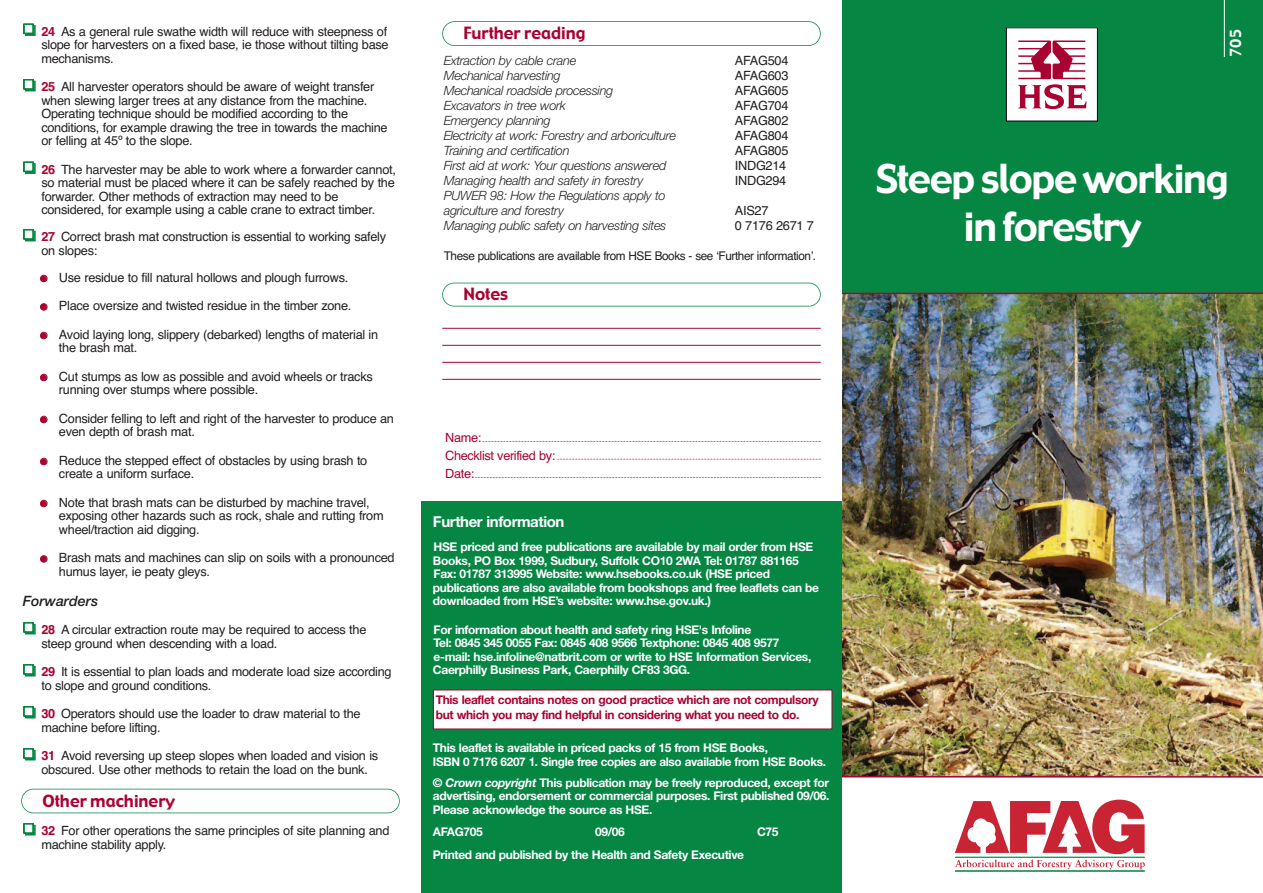
<style>
.page{position:relative;width:1263px;height:893px;background:#fff}
.page>*{position:absolute;margin:0;border:0;box-sizing:border-box;transform-origin:0 0}
.t1{font:39px/48px "Gadget";letter-spacing:-.03em;color:#fff;text-align:center}
.t2{font:16.5px "Gadget";color:#a90332}
.t3{font:700 15px "Helvetica Neue";letter-spacing:-.03em;color:#fff}
.t4{font:15px "Gadget";color:#fff}
.t5{font:italic 500 14.25px "Helvetica Neue";color:#231f20}
.t6{font:12.75px/13.5px "Helvetica";letter-spacing:-.02em;color:#231f20}
.t7{font:italic 300 12.75px/15px "Helvetica Neue";letter-spacing:-.02em;color:#231f20}
.t8{font:12.75px/18px "Helvetica";letter-spacing:-.03em;color:#a90332}
.t9{font:700 12px/13.5px "Helvetica Neue";letter-spacing:-.03em;color:#fff}
.t10{font:700 12px/15px "Helvetica Neue";letter-spacing:-.03em;color:#a90332}
.t11{font:12px "Helvetica";letter-spacing:-.035em;color:#231f20}
.s1{color:#058743}
.s2{font-weight:700;color:#a90332}
.s3{color:#a90332}
.s4{font-style:italic}
</style>
<div class="page">
<div style="left:421px;top:501px;width:421px;height:392px;background:#058743"></div>
<div style="left:842px;top:0;width:421px;height:293px;background:#058743"></div>
<img style="left:842px;top:294px;width:421px;height:482px">
<div style="left:1006px;top:28px;width:91px;height:93px;background:#fff"></div>
<div style="left:1006px;top:27px;width:92px;height:94px;border:1px solid #000"></div>
<svg style="left:1018px;top:41px;width:68px;height:68px"></svg>
<svg style="left:955px;top:800px;width:190px;height:69px"></svg>
<hr style="left:955px;top:857px;width:190px;height:1px;background:#00ab4d">
<hr style="left:955px;top:870px;width:190px;height:1px;background:#00ab4d">
<div style="left:434px;top:690px;width:398px;height:39px;background:#fff"></div>
<div style="left:442px;top:21px;width:379px;height:25px;border:2px solid #058743;border-radius:12px"></div>
<hr style="left:842px;top:292px;width:421px;height:2px;background:#a90332">
<hr style="left:842px;top:776px;width:421px;height:2px;background:#a90332">
<svg style="left:482px;top:441px;width:339px;height:1px"></svg>
<svg style="left:475px;top:477px;width:346px;height:1px"></svg>
<svg style="left:557px;top:459px;width:264px;height:1px"></svg>
<hr style="left:1224px;top:0;width:1px;height:57px;background:#fff">
<div style="left:442px;top:283px;width:379px;height:23px;border:2px solid #058743;border-radius:12px"></div>
<hr style="left:442px;top:328px;width:379px;height:1px;background:#a90332">
<hr style="left:442px;top:345px;width:379px;height:1px;background:#a90332">
<hr style="left:442px;top:362px;width:379px;height:1px;background:#a90332">
<hr style="left:442px;top:379px;width:379px;height:1px;background:#a90332">
<div style="left:21px;top:789px;width:379px;height:24px;border:2px solid #058743;border-radius:12px"></div>
<p class="t6" style="left:41px;top:24px;width:349px;text-align:justify;text-indent:-18px"><span class="s1">❏</span> <span class="s2">24</span> As a general rule swathe width will reduce with steepness of slope for harvesters on a fixed base, ie those without tilting base mechanisms.</p>
<p class="t6" style="left:41px;top:80px;width:348px;text-indent:-18px"><span class="s1">❏</span> <span class="s2">25</span> All harvester operators should be aware of weight transfer when slewing larger trees at any distance from the machine.<br>Operating technique should be modified according to the conditions, for example drawing the tree in towards the machine or felling at 45º to the slope.</p>
<p class="t6" style="left:41px;top:162px;width:356px;text-indent:-18px"><span class="s1">❏</span> <span class="s2">26</span> The harvester may be able to work where a forwarder cannot, so material must be placed where it can be safely reached by the forwarder. Other methods of extraction may need to be considered, for example using a cable crane to extract timber.</p>
<p class="t6" style="left:41px;top:230px;width:346px;text-indent:-18px"><span class="s1">❏</span> <span class="s2">27</span> Correct brash mat construction is essential to working safely on slopes:</p>
<p class="t6" style="left:40px;top:270px;width:310px"><span class="s3">●</span> Use residue to fill natural hollows and plough furrows.</p>
<p class="t6" style="left:40px;top:299px;width:313px"><span class="s3">●</span> Place oversize and twisted residue in the timber zone.</p>
<p class="t6" style="left:59px;top:327px;width:321px;text-indent:-19px"><span class="s3">●</span> Avoid laying long, slippery (debarked) lengths of material in the brash mat.</p>
<p class="t6" style="left:59px;top:369px;width:315px;text-indent:-19px"><span class="s3">●</span> Cut stumps as low as possible and avoid wheels or tracks running over stumps where possible.</p>
<p class="t6" style="left:59px;top:411px;width:337px;text-indent:-19px"><span class="s3">●</span> Consider felling to left and right of the harvester to produce an even depth of brash mat.</p>
<p class="t6" style="left:59px;top:453px;width:310px;text-indent:-19px"><span class="s3">●</span> Reduce the stepped effect of obstacles by using brash to create a uniform surface.</p>
<p class="t6" style="left:59px;top:495px;width:326px;text-indent:-19px"><span class="s3">●</span> Note that brash mats can be disturbed by machine travel, exposing other hazards such as rock, shale and rutting from wheel/traction aid digging.</p>
<p class="t6" style="left:59px;top:551px;width:337px;text-indent:-19px"><span class="s3">●</span> Brash mats and machines can slip on soils with a pronounced humus layer, ie peaty gleys.</p>
<p class="t5" style="left:23px;top:595px;width:77px">Forwarders</p>
<p class="t6" style="left:41px;top:623px;width:327px;text-indent:-18px"><span class="s1">❏</span> <span class="s2">28</span> A circular extraction route may be required to access the steep ground when descending with a load.</p>
<p class="t6" style="left:41px;top:665px;width:352px;text-indent:-18px"><span class="s1">❏</span> <span class="s2">29</span> It is essential to plan loads and moderate load size according to slope and ground conditions.</p>
<p class="t6" style="left:41px;top:707px;width:321px;text-indent:-18px"><span class="s1">❏</span> <span class="s2">30</span> Operators should use the loader to draw material to the machine before lifting.</p>
<p class="t6" style="left:41px;top:749px;width:338px;text-indent:-18px"><span class="s1">❏</span> <span class="s2">31</span> Avoid reversing up steep slopes when loaded and vision is obscured. Use other methods to retain the load on the bunk.</p>
<p class="t2" style="left:43px;top:791px;width:134px">Other machinery</p>
<p class="t6" style="left:41px;top:824px;width:350px;text-indent:-18px"><span class="s1">❏</span> <span class="s2">32</span> For other operations the same principles of site planning and machine stability apply.</p>
<p class="t2" style="left:463px;top:23px;width:124px">Further reading</p>
<p class="t7" style="left:444px;top:54px;width:134px">Extraction by cable crane</p>
<p class="t6" style="left:735px;top:54px;width:55px">AFAG504</p>
<p class="t7" style="left:444px;top:69px;width:118px">Mechanical harvesting</p>
<p class="t6" style="left:735px;top:69px;width:55px">AFAG603</p>
<p class="t7" style="left:444px;top:84px;width:171px">Mechanical roadside processing</p>
<p class="t6" style="left:735px;top:84px;width:55px">AFAG605</p>
<p class="t7" style="left:444px;top:99px;width:124px">Excavators in tree work</p>
<p class="t6" style="left:735px;top:99px;width:55px">AFAG704</p>
<p class="t7" style="left:444px;top:114px;width:108px">Emergency planning</p>
<p class="t6" style="left:735px;top:114px;width:55px">AFAG802</p>
<p class="t7" style="left:444px;top:129px;width:234px">Electricity at work: Forestry and arboriculture</p>
<p class="t6" style="left:735px;top:129px;width:55px">AFAG804</p>
<p class="t7" style="left:444px;top:144px;width:127px">Training and certification</p>
<p class="t6" style="left:735px;top:144px;width:55px">AFAG805</p>
<p class="t7" style="left:444px;top:159px;width:224px">First aid at work: Your questions answered</p>
<p class="t6" style="left:735px;top:159px;width:53px">INDG214</p>
<p class="t7" style="left:444px;top:174px;width:201px">Managing health and safety in forestry</p>
<p class="t6" style="left:735px;top:174px;width:53px">INDG294</p>
<p class="t7" style="left:444px;top:189px;width:223px">PUWER 98: How the Regulations apply to agriculture and forestry</p>
<p class="t6" style="left:735px;top:204px;width:35px">AIS27</p>
<p class="t7" style="left:444px;top:219px;width:224px">Managing public safety on harvesting sites</p>
<p class="t6" style="left:735px;top:219px;width:81px">0 7176 2671 7</p>
<p class="t11" style="left:444px;top:249px;width:374px">These publications are available from HSE Books - see ʻFurther informationʼ.</p>
<p class="t2" style="left:463px;top:285px;width:46px">Notes</p>
<p class="t8" style="left:445px;top:428px;width:112px">Name:<br>Checklist verified by:<br>Date:</p>
<p class="t3" style="left:433px;top:517px;width:133px">Further information</p>
<p class="t9" style="left:433px;top:541px;width:387px">HSE priced and free publications are available by mail order from HSE Books, PO Box 1999, Sudbury, Suffolk CO10 2WA Tel: 01787 881165<br>Fax: 01787 313995 Website: www.hsebooks.co.uk (HSE priced publications are also available from bookshops and free leaflets can be downloaded from HSE’s website: www.hse.gov.uk.)</p>
<p class="t9" style="left:433px;top:624px;width:380px">For information about health and safety ring HSE's Infoline<br>Tel: 0845 345 0055 Fax: 0845 408 9566 Textphone: 0845 408 9577 e-mail: hse.infoline@natbrit.com or write to HSE Information Services, Caerphilly Business Park, Caerphilly CF83 3GG.</p>
<p class="t10" style="left:436px;top:694px;width:384px">This leaflet contains notes on good practice which are not compulsory but which you may find helpful in considering what you need to do.</p>
<p class="t9" style="left:433px;top:742px;width:395px">This leaflet is available in priced packs of 15 from HSE Books,<br>ISBN 0 7176 6207 1. Single free copies are also available from HSE Books.</p>
<p class="t9" style="left:433px;top:777px;width:398px;text-align:justify">© <span class="s4">Crown copyright</span> This publication may be freely reproduced, except for advertising, endorsement or commercial purposes. First published 09/06.<br>Please acknowledge the source as HSE.</p>
<p class="t9" style="left:433px;top:826px;width:52px">AFAG705</p>
<p class="t9" style="left:595px;top:826px;width:31px">09/06</p>
<p class="t9" style="left:757px;top:826px;width:23px">C75</p>
<p class="t9" style="left:433px;top:849px;width:313px">Printed and published by the Health and Safety Executive</p>
<p class="t4" style="left:1227px;top:57px;width:29px;rotate:-90deg">705</p>
<h1 class="t1" style="left:876px;top:155px;width:354px">Steep slope working in forestry</h1>
</div>
